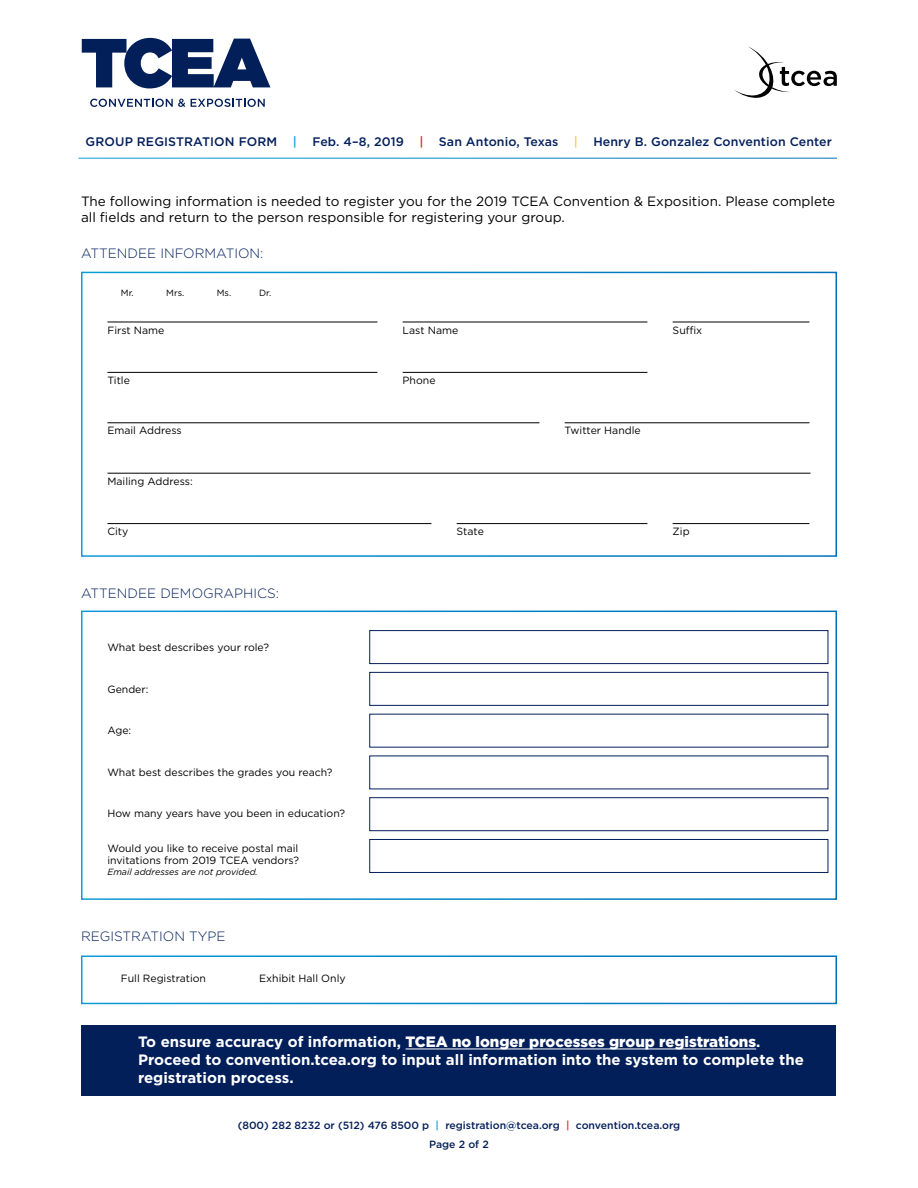
<style>
.page{position:relative;width:918px;height:1188px;background:#fff}
.page>*{position:absolute;margin:0;border:0;box-sizing:border-box;transform-origin:0 0}
.t1{font:700 15px/18px "Gotham";color:#fff}
.t2{font:13.5px/16.2px "Gotham";color:#000}
.t3{font:300 13.5px "Gotham";color:#031f5a}
.t4{font:500 12.3px "Gotham";letter-spacing:.01em;color:#031f5a}
.t5{font:10.5px/12.6px "Gotham";color:#000}
.t6{font:500 10.5px/19.4px "Gotham";color:#031f5a;text-align:center}
.t7{font:italic 9px "Gotham";color:#000}
.t8{font:9px "Gotham";color:#000}
.s1{color:#109ad6}
.s2{color:#eb1c2d}
.s3{color:#ffc745}
.s4{font-weight:900}
</style>
<div class="page">
<hr style="left:107px;top:322px;width:270px;height:1px;background:#000">
<hr style="left:403px;top:322px;width:244px;height:1px;background:#000">
<hr style="left:673px;top:322px;width:136px;height:1px;background:#000">
<hr style="left:107px;top:372px;width:270px;height:1px;background:#000">
<hr style="left:403px;top:372px;width:244px;height:1px;background:#000">
<hr style="left:107px;top:423px;width:432px;height:1px;background:#000">
<hr style="left:565px;top:423px;width:244px;height:1px;background:#000">
<hr style="left:107px;top:473px;width:704px;height:1px;background:#000">
<hr style="left:107px;top:523px;width:324px;height:1px;background:#000">
<hr style="left:457px;top:523px;width:190px;height:1px;background:#000">
<hr style="left:673px;top:523px;width:136px;height:1px;background:#000">
<div style="left:81px;top:272px;width:756px;height:285px;border:2px solid #fff"></div>
<div style="left:81px;top:611px;width:756px;height:289px;border:2px solid #fff"></div>
<div style="left:81px;top:956px;width:756px;height:48px;border:2px solid #fff"></div>
<div style="left:82px;top:1026px;width:754px;height:70px;background:#031f5a"></div>
<svg style="left:369px;top:630px;width:460px;height:34px"></svg>
<svg style="left:369px;top:672px;width:460px;height:34px"></svg>
<svg style="left:369px;top:713px;width:460px;height:35px"></svg>
<svg style="left:369px;top:755px;width:460px;height:35px"></svg>
<svg style="left:369px;top:797px;width:460px;height:34px"></svg>
<svg style="left:369px;top:839px;width:460px;height:34px"></svg>
<svg style="left:734px;top:46px;width:103px;height:52px"></svg>
<svg style="left:90px;top:99px;width:95px;height:8px"></svg>
<svg style="left:191px;top:99px;width:74px;height:8px"></svg>
<svg style="left:82px;top:38px;width:188px;height:50px"></svg>
<hr style="left:406px;top:1049px;width:350px;height:1px;background:#fff">
<p class="t4" style="left:86px;top:134px;width:193px">GROUP REGISTRATION FORM</p>
<p class="t4" style="left:293px;top:134px;width:113px"><span class="s1">|</span> Feb. 4–8, 2019</p>
<p class="t4" style="left:419px;top:134px;width:141px"><span class="s2">|</span> San Antonio, Texas</p>
<p class="t4" style="left:574px;top:134px;width:260px"><span class="s3">|</span> Henry B. Gonzalez Convention Center</p>
<p class="t2" style="left:81px;top:193px;width:756px">The following information is needed to register you for the 2019 TCEA Convention &amp; Exposition. Please complete all fields and return to the person responsible for registering your group.</p>
<p class="t3" style="left:81px;top:244px;width:184px">ATTENDEE INFORMATION:</p>
<p class="t8" style="left:121px;top:287px;width:14px">Mr.</p>
<p class="t8" style="left:166px;top:287px;width:20px">Mrs.</p>
<p class="t8" style="left:217px;top:287px;width:16px">Ms.</p>
<p class="t8" style="left:259px;top:287px;width:14px">Dr.</p>
<p class="t5" style="left:107px;top:323px;width:58px">First Name</p>
<p class="t5" style="left:403px;top:323px;width:57px">Last Name</p>
<p class="t5" style="left:673px;top:323px;width:31px">Suffix</p>
<p class="t5" style="left:107px;top:374px;width:24px">Title</p>
<p class="t5" style="left:403px;top:374px;width:34px">Phone</p>
<p class="t5" style="left:107px;top:424px;width:76px">Email Address</p>
<p class="t5" style="left:565px;top:424px;width:78px">Twitter Handle</p>
<p class="t5" style="left:107px;top:475px;width:87px">Mailing Address:</p>
<p class="t5" style="left:107px;top:525px;width:22px">City</p>
<p class="t5" style="left:457px;top:525px;width:29px">State</p>
<p class="t5" style="left:673px;top:525px;width:19px">Zip</p>
<p class="t3" style="left:81px;top:584px;width:199px">ATTENDEE DEMOGRAPHICS:</p>
<p class="t5" style="left:107px;top:641px;width:163px">What best describes your role?</p>
<p class="t5" style="left:107px;top:683px;width:43px">Gender:</p>
<p class="t5" style="left:107px;top:724px;width:25px">Age:</p>
<p class="t5" style="left:107px;top:765px;width:227px">What best describes the grades you reach?</p>
<p class="t5" style="left:107px;top:807px;width:239px">How many years have you been in education?</p>
<p class="t5" style="left:107px;top:841px;width:193px">Would you like to receive postal mail invitations from 2019 TCEA vendors?</p>
<p class="t7" style="left:107px;top:866px;width:152px">Email addresses are not provided.</p>
<p class="t3" style="left:81px;top:927px;width:146px">REGISTRATION TYPE</p>
<p class="t5" style="left:121px;top:972px;width:87px">Full Registration</p>
<p class="t5" style="left:259px;top:972px;width:88px">Exhibit Hall Only</p>
<h1 class="t1" style="left:138px;top:1033px;width:667px">To ensure accuracy of information, <span class="s4">TCEA no longer processes group registrations</span>.<br>Proceed to convention.tcea.org to input all information into the system to complete the registration process.</h1>
<p class="t6" style="left:238px;top:1115px;width:444px">(800) 282 8232 or (512) 476 8500 p <span class="s1">|</span> registration@tcea.org <span class="s2">|</span> convention.tcea.org<br>Page 2 of 2</p>
</div>
